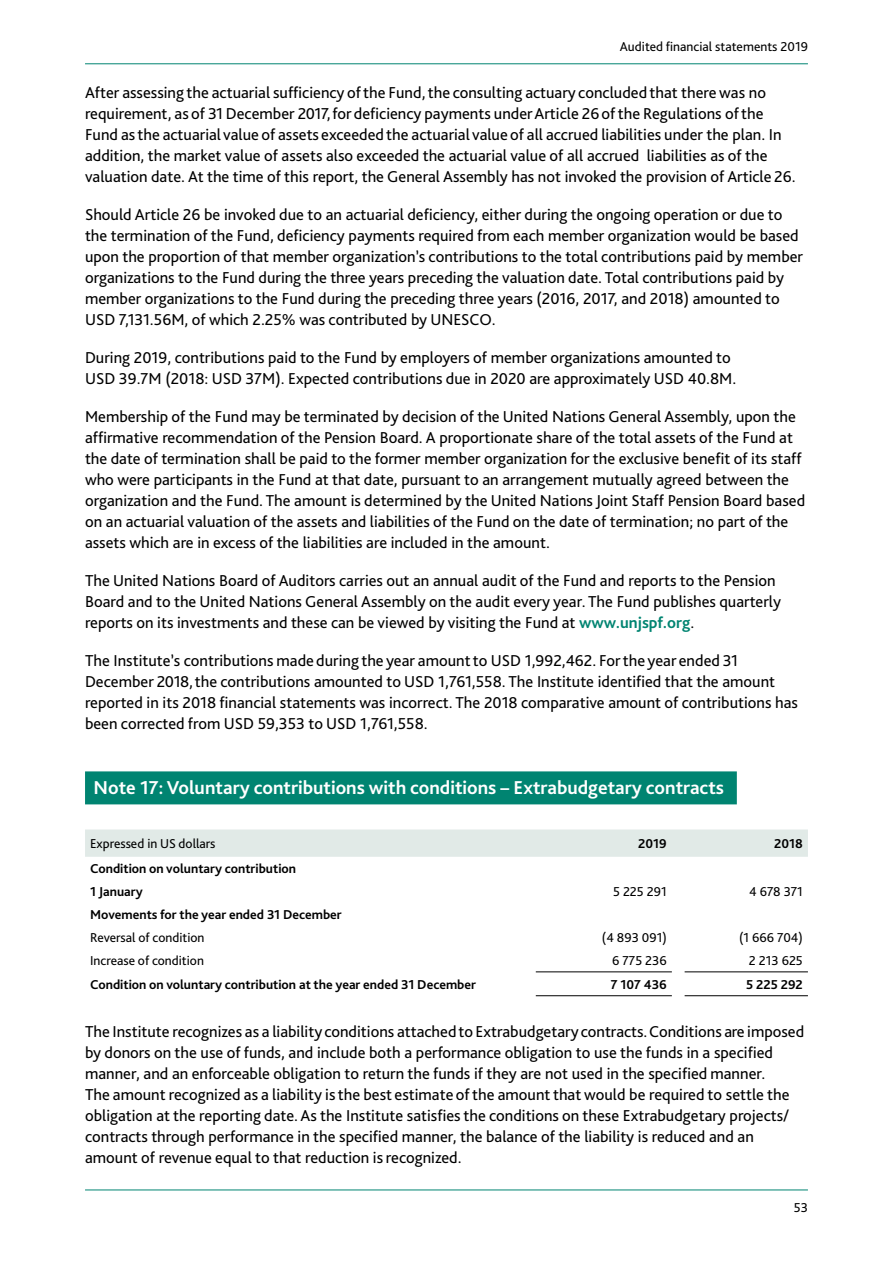
<style>
.page{position:relative;width:893px;height:1263px;background:#fff}
.page>*{position:absolute;margin:0;border:0;box-sizing:border-box;transform-origin:0 0}
.t1{font:700 19.5px "Bliss Pro";color:#fff}
.t2{font:16.5px/21px "Bliss Pro";color:#000}
.t3{font:700 13.5px/23px "Bliss Pro";color:#000}
.t4{font:13.5px "Bliss Pro";color:#000}
.s1{font-weight:700;color:#008471}
</style>
<div class="page">
<hr style="left:85px;top:1189px;width:723px;height:1px;background:#008471">
<hr style="left:85px;top:63px;width:723px;height:1px;background:#008471">
<div style="left:85px;top:771px;width:652px;height:33px;background:#008471"></div>
<div style="left:85px;top:829px;width:723px;height:28px;background:#e1eae7"></div>
<hr style="left:536px;top:971px;width:136px;height:1px;background:#000">
<hr style="left:536px;top:995px;width:136px;height:1px;background:#000">
<hr style="left:685px;top:971px;width:123px;height:1px;background:#000">
<hr style="left:685px;top:995px;width:123px;height:1px;background:#000">
<p class="t4" style="left:620px;top:38px;width:190px">Audited financial statements 2019</p>
<p class="t2" style="left:85px;top:82px;width:712px">After assessing the actuarial sufficiency of the Fund, the consulting actuary concluded that there was no requirement, as of 31 December 2017, for deficiency payments under Article 26 of the Regulations of the Fund as the actuarial value of assets exceeded the actuarial value of all accrued liabilities under the plan. In addition, the market value of assets also exceeded the actuarial value of all accrued liabilities as of the valuation date. At the time of this report, the General Assembly has not invoked the provision of Article 26.</p>
<p class="t2" style="left:85px;top:204px;width:720px">Should Article 26 be invoked due to an actuarial deficiency, either during the ongoing operation or due to the termination of the Fund, deficiency payments required from each member organization would be based upon the proportion of that member organization’s contributions to the total contributions paid by member organizations to the Fund during the three years preceding the valuation date. Total contributions paid by member organizations to the Fund during the preceding three years (2016, 2017, and 2018) amounted to USD 7,131.56M, of which 2.25% was contributed by UNESCO.</p>
<p class="t2" style="left:85px;top:347px;width:653px">During 2019, contributions paid to the Fund by employers of member organizations amounted to<br>USD 39.7M (2018: USD 37M). Expected contributions due in 2020 are approximately USD 40.8M.</p>
<p class="t2" style="left:85px;top:406px;width:722px">Membership of the Fund may be terminated by decision of the United Nations General Assembly, upon the affirmative recommendation of the Pension Board. A proportionate share of the total assets of the Fund at the date of termination shall be paid to the former member organization for the exclusive benefit of its staff who were participants in the Fund at that date, pursuant to an arrangement mutually agreed between the organization and the Fund. The amount is determined by the United Nations Joint Staff Pension Board based on an actuarial valuation of the assets and liabilities of the Fund on the date of termination; no part of the assets which are in excess of the liabilities are included in the amount.</p>
<p class="t2" style="left:85px;top:570px;width:697px">The United Nations Board of Auditors carries out an annual audit of the Fund and reports to the Pension<br>Board and to the United Nations General Assembly on the audit every year. The Fund publishes quarterly reports on its investments and these can be viewed by visiting the Fund at <span class="s1">www.unjspf.org</span>.</p>
<p class="t2" style="left:85px;top:650px;width:714px">The Institute’s contributions made during the year amount to USD 1,992,462. For the year ended 31<br>December 2018, the contributions amounted to USD 1,761,558. The Institute identified that the amount reported in its 2018 financial statements was incorrect. The 2018 comparative amount of contributions has been corrected from USD 59,353 to USD 1,761,558.</p>
<p class="t1" style="left:94px;top:775px;width:632px">Note 17: Voluntary contributions with conditions – Extrabudgetary contracts</p>
<p class="t4" style="left:90px;top:835px;width:127px">Expressed in US dollars</p>
<p class="t3" style="left:638px;top:832px;width:30px">2019</p>
<p class="t3" style="left:774px;top:832px;width:30px">2018</p>
<p class="t3" style="left:90px;top:857px;width:208px">Condition on voluntary contribution<br>1 January</p>
<p class="t4" style="left:613px;top:883px;width:55px">5 225 291</p>
<p class="t4" style="left:749px;top:883px;width:55px">4 678 371</p>
<p class="t3" style="left:90px;top:903px;width:253px">Movements for the year ended 31 December</p>
<p class="t4" style="left:90px;top:929px;width:116px">Reversal of condition</p>
<p class="t4" style="left:602px;top:929px;width:66px">(4 893 091)</p>
<p class="t4" style="left:739px;top:929px;width:65px">(1 666 704)</p>
<p class="t4" style="left:90px;top:953px;width:115px">Increase of condition</p>
<p class="t4" style="left:612px;top:953px;width:56px">6 775 236</p>
<p class="t4" style="left:749px;top:953px;width:56px">2 213 625</p>
<p class="t3" style="left:90px;top:972px;width:387px">Condition on voluntary contribution at the year ended 31 December</p>
<p class="t3" style="left:611px;top:973px;width:58px">7 107 436</p>
<p class="t3" style="left:746px;top:973px;width:58px">5 225 292</p>
<p class="t2" style="left:85px;top:1020px;width:721px">The Institute recognizes as a liability conditions attached to Extrabudgetary contracts. Conditions are imposed by donors on the use of funds, and include both a performance obligation to use the funds in a specified manner, and an enforceable obligation to return the funds if they are not used in the specified manner.<br>The amount recognized as a liability is the best estimate of the amount that would be required to settle the obligation at the reporting date. As the Institute satisfies the conditions on these Extrabudgetary projects/ contracts through performance in the specified manner, the balance of the liability is reduced and an amount of revenue equal to that reduction is recognized.</p>
<p class="t4" style="left:794px;top:1199px;width:16px">53</p>
</div>
